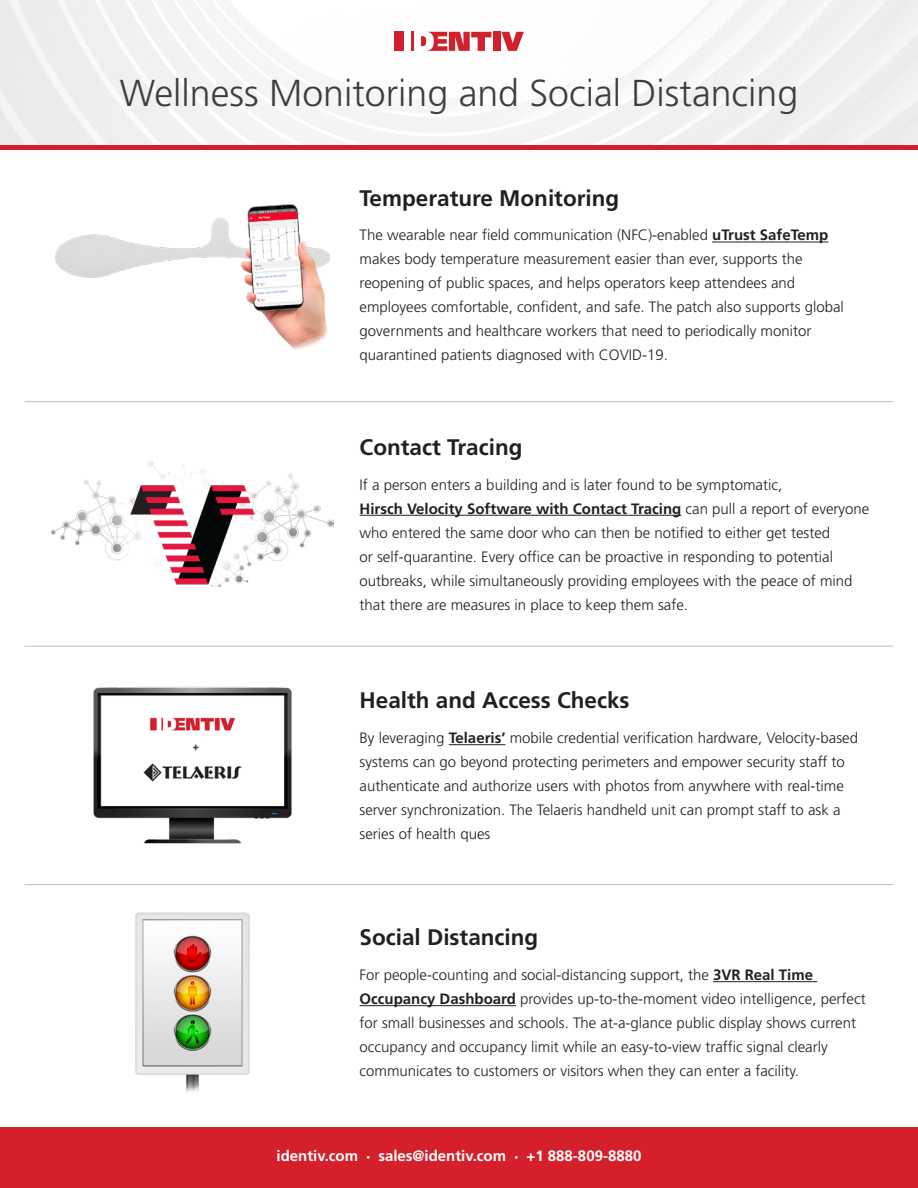
<style>
.page{position:relative;width:918px;height:1188px;background:#fff}
.page>*{position:absolute;margin:0;border:0;box-sizing:border-box;transform-origin:0 0}
.t1{font:300 37.5px "Frutiger LT Std";color:#3e3e3f}
.Section_Titles{font:700 22.5px "Frutiger LT Std";color:#231f20}
.Body_Paragraph{font:300 15px/24px "Frutiger LT Std";color:#231f20}
.t2{font:700 15px "Frutiger LT Std";color:#fff}
.s1{font-weight:700}
.s2{font-size:7.5px}
</style>
<div class="page">
<div style="left:0;top:1128px;width:918px;height:60px;background:#d5202b"></div>
<img style="left:0;top:0;width:918px;height:146px">
<hr style="left:25px;top:646px;width:868px;height:1px;background:#bcbdc0">
<hr style="left:25px;top:401px;width:868px;height:1px;background:#bcbdc0">
<hr style="left:25px;top:884px;width:868px;height:1px;background:#bcbdc0">
<hr style="left:360px;top:515px;width:321px;height:1px;background:#231f20">
<img style="left:51px;top:461px;width:283px;height:126px">
<hr style="left:712px;top:242px;width:116px;height:1px;background:#231f20">
<img style="left:56px;top:204px;width:273px;height:146px">
<hr style="left:449px;top:744px;width:57px;height:1px;background:#231f20">
<img style="left:93px;top:686px;width:199px;height:158px">
<hr style="left:713px;top:981px;width:104px;height:1px;background:#231f20">
<hr style="left:360px;top:1005px;width:156px;height:1px;background:#231f20">
<img style="left:135px;top:912px;width:115px;height:180px">
<svg style="left:501px;top:32px;width:23px;height:19px"></svg>
<div style="left:493px;top:32px;width:7px;height:19px;background:#d2202d"></div>
<svg style="left:421px;top:32px;width:70px;height:19px"></svg>
<hr style="left:411px;top:32px;width:3px;height:19px;background:#d2202d">
<div style="left:394px;top:32px;width:10px;height:19px;background:#d2202d"></div>
<hr style="left:0;top:146px;width:918px;height:4px;background:#d0202d">
<p class="t1" style="left:120px;top:71px;width:680px">Wellness Monitoring and Social Distancing</p>
<p class="Section_Titles" style="left:360px;top:185px;width:261px">Temperature Monitoring</p>
<p class="Body_Paragraph" style="left:360px;top:224px;width:486px">The wearable near field communication (NFC)-enabled <span class="s1">uTrust SafeTemp </span>makes body temperature measurement easier than ever, supports the reopening of public spaces, and helps operators keep attendees and employees comfortable, confident, and safe. The patch also supports global governments and healthcare workers that need to periodically monitor quarantined patients diagnosed with COVID-19.</p>
<p class="Section_Titles" style="left:360px;top:434px;width:164px">Contact Tracing</p>
<p class="Body_Paragraph" style="left:360px;top:473px;width:511px">If a person enters a building and is later found to be symptomatic,<br><span class="s1">Hirsch Velocity Software with Contact Tracing</span> can pull a report of everyone who entered the same door who can then be notified to either get tested<br>or self-quarantine. Every office can be proactive in responding to potential outbreaks, while simultaneously providing employees with the peace of mind that there are measures in place to keep them safe.</p>
<p class="Section_Titles" style="left:360px;top:687px;width:272px">Health and Access Checks</p>
<p class="Body_Paragraph" style="left:360px;top:726px;width:500px">By leveraging <span class="s1">Telaeris’</span> mobile credential verification hardware, Velocity-based systems can go beyond protecting perimeters and empower security staff to authenticate and authorize users with photos from anywhere with real-time server synchronization. The Telaeris handheld unit can prompt staff to ask a series of health ques</p>
<p class="Section_Titles" style="left:360px;top:924px;width:180px">Social Distancing</p>
<p class="Body_Paragraph" style="left:360px;top:963px;width:508px">For people-counting and social-distancing support, the <span class="s1">3VR Real Time Occupancy Dashboard</span> provides up-to-the-moment video intelligence, perfect for small businesses and schools. The at-a-glance public display shows current occupancy and occupancy limit while an easy-to-view traffic signal clearly communicates to customers or visitors when they can enter a facility.</p>
<p class="t2" style="left:277px;top:1147px;width:366px">identiv.com <span class="s2">•</span> sales@identiv.com <span class="s2">•</span> +1 888-809-8880</p>
</div>
